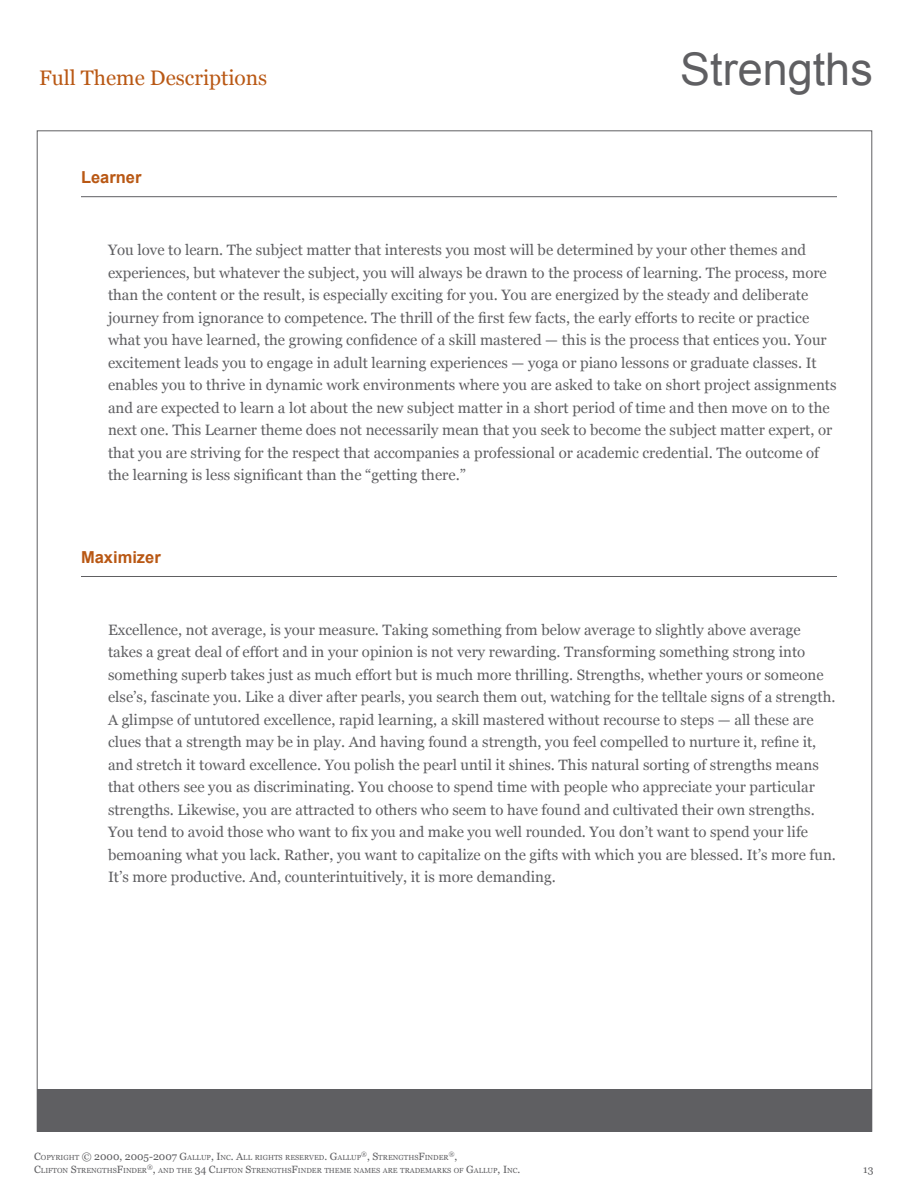
<style>
.page{position:relative;width:918px;height:1188px;background:#fff}
.page>*{position:absolute;margin:0;border:0;box-sizing:border-box;transform-origin:0 0}
.t1{font:45px "Arial";color:#5f5f62}
.t2{font:21px "Georgia";color:#b95814}
.Theme_Name{font:700 16.5px "Arial";color:#b95814}
.Description{font:15px/22.5px "Georgia";color:#5f5f62}
.t3{font:10.5px "Georgia";color:#5f5f62}
.t4{font:7.35px "Georgia";color:#5f5f62}
.t5{font:6.15px "Georgia";color:#5f5f62}
.s1{font-size:10.5px}
</style>
<div class="page">
<div style="left:37px;top:1089px;width:835px;height:43px;background:#5f5f62"></div>
<hr style="left:81px;top:196px;width:756px;height:1px;background:#5f5f62">
<hr style="left:81px;top:576px;width:756px;height:1px;background:#5f5f62">
<h2 class="t2" style="left:39px;top:66px;width:230px">Full Theme Descriptions</h2>
<p class="Theme_Name" style="left:81px;top:166px;width:62px">Learner</p>
<h1 class="t1" style="left:680px;top:40px;width:194px">Strengths</h1>
<p class="Description" style="left:108px;top:239px;width:730px">You love to learn. The subject matter that interests you most will be determined by your other themes and experiences, but whatever the subject, you will always be drawn to the process of learning. The process, more than the content or the result, is especially exciting for you. You are energized by the steady and deliberate journey from ignorance to competence. The thrill of the first few facts, the early efforts to recite or practice what you have learned, the growing confidence of a skill mastered — this is the process that entices you. Your excitement leads you to engage in adult learning experiences — yoga or piano lessons or graduate classes. It enables you to thrive in dynamic work environments where you are asked to take on short project assignments and are expected to learn a lot about the new subject matter in a short period of time and then move on to the next one. This Learner theme does not necessarily mean that you seek to become the subject matter expert, or that you are striving for the respect that accompanies a professional or academic credential. The outcome of the learning is less significant than the “getting there.”</p>
<p class="Theme_Name" style="left:81px;top:546px;width:81px">Maximizer</p>
<p class="Description" style="left:108px;top:618px;width:730px">Excellence, not average, is your measure. Taking something from below average to slightly above average takes a great deal of effort and in your opinion is not very rewarding. Transforming something strong into something superb takes just as much effort but is much more thrilling. Strengths, whether yours or someone else’s, fascinate you. Like a diver after pearls, you search them out, watching for the telltale signs of a strength.<br>A glimpse of untutored excellence, rapid learning, a skill mastered without recourse to steps — all these are clues that a strength may be in play. And having found a strength, you feel compelled to nurture it, refine it, and stretch it toward excellence. You polish the pearl until it shines. This natural sorting of strengths means that others see you as discriminating. You choose to spend time with people who appreciate your particular strengths. Likewise, you are attracted to others who seem to have found and cultivated their own strengths.<br>You tend to avoid those who want to fix you and make you well rounded. You don’t want to spend your life bemoaning what you lack. Rather, you want to capitalize on the gifts with which you are blessed. It’s more fun.<br>It’s more productive. And, counterintuitively, it is more demanding.</p>
<p class="t4" style="left:34px;top:1153px;width:416px"><span class="s1">C</span>OPYRIGHT <span class="s1">© 2000, 2005-2007 G</span>ALLUP<span class="s1">, I</span>NC<span class="s1">. A</span>LL RIGHTS RESERVED<span class="s1">. G</span>ALLUP<sup>®</sup><span class="s1">, S</span>TRENGTHS<span class="s1">F</span>INDER</p>
<p class="t5" style="left:449px;top:1151px;width:10px">®<span class="s1">,</span></p>
<p class="t4" style="left:34px;top:1166px;width:488px"><span class="s1">C</span>LIFTON <span class="s1">S</span>TRENGTHS<span class="s1">F</span>INDER<sup>®</sup><span class="s1">,</span> AND THE <span class="s1">34 C</span>LIFTON <span class="s1">S</span>TRENGTHS<span class="s1">F</span>INDER THEME NAMES ARE TRADEMARKS OF <span class="s1">G</span>ALLUP<span class="s1">, I</span>NC<span class="s1">.</span></p>
<p class="t3" style="left:863px;top:1163px;width:12px">13</p>
</div>
